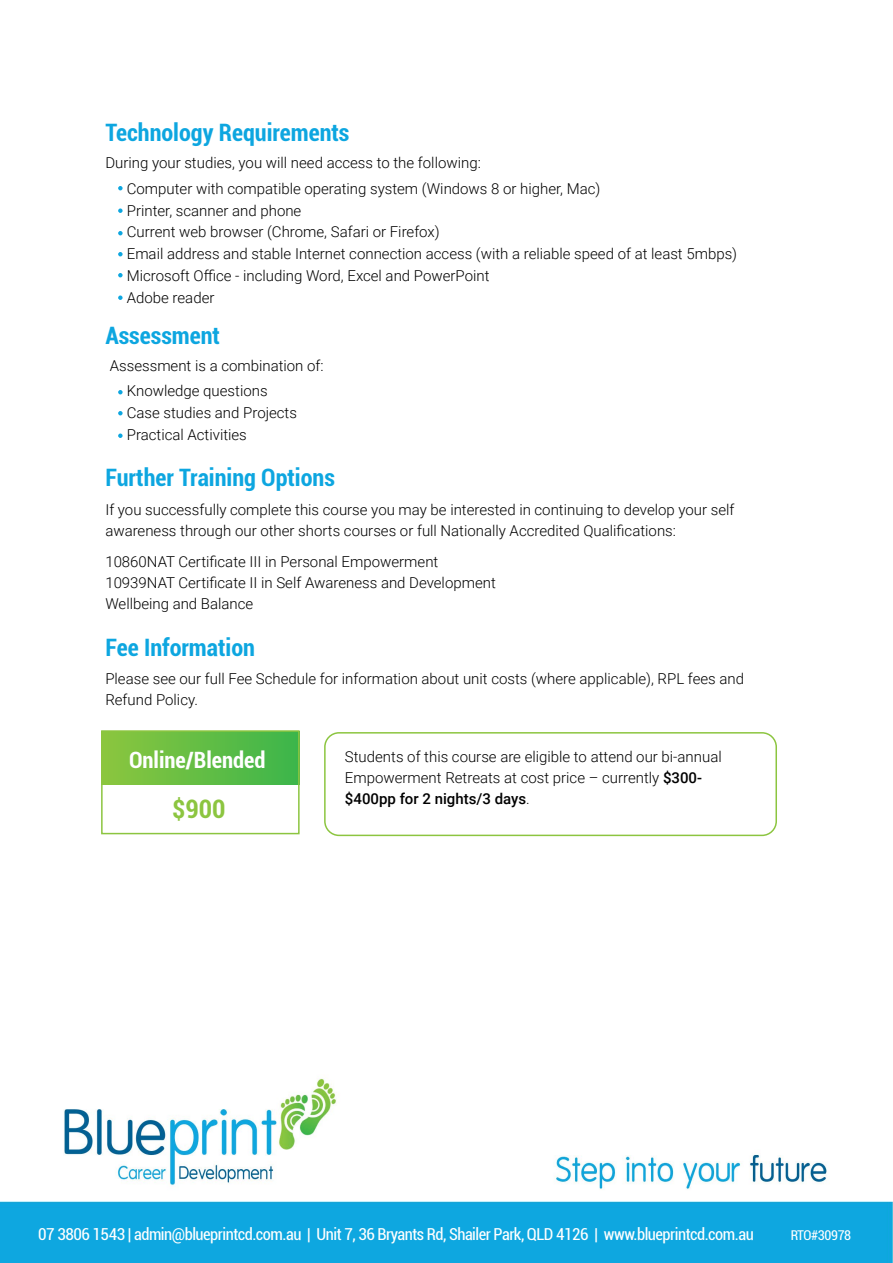
<style>
.page{position:relative;width:893px;height:1263px;background:#fff}
.page>*{position:absolute;margin:0;border:0;box-sizing:border-box;transform-origin:0 0}
.t1{font:700 condensed 25.5px "Roboto";color:#8cc540}
.t2{font:700 condensed 24px "Roboto";color:#0da6e0}
.t3{font:700 condensed 22.5px "Roboto";color:#fff}
.t4{font:condensed 16.5px "Roboto";letter-spacing:-.03em;color:#fff}
.t5{font:300 15px/21px "Roboto";color:#000}
.t6{font:condensed 13.5px "Roboto";letter-spacing:-.03em;color:#fff}
.s1{font-weight:500}
</style>
<div class="page">
<img style="left:0;top:1078px;width:893px;height:185px">
<svg style="left:118px;top:186px;width:5px;height:4px"></svg>
<svg style="left:118px;top:208px;width:5px;height:5px"></svg>
<svg style="left:118px;top:231px;width:5px;height:4px"></svg>
<svg style="left:118px;top:252px;width:5px;height:4px"></svg>
<svg style="left:118px;top:273px;width:5px;height:4px"></svg>
<svg style="left:118px;top:295px;width:5px;height:5px"></svg>
<svg style="left:118px;top:390px;width:5px;height:4px"></svg>
<svg style="left:118px;top:411px;width:5px;height:4px"></svg>
<svg style="left:118px;top:433px;width:5px;height:5px"></svg>
<div style="left:101px;top:731px;width:199px;height:53px;background:linear-gradient(to right,#8cc63e,#3bb54b)"></div>
<div style="left:101px;top:730px;width:199px;height:104px;border:2px solid #8cc540"></div>
<div style="left:324px;top:732px;width:453px;height:104px;border:2px solid #8cc540;border-radius:14px"></div>
<h2 class="t2" style="left:105px;top:116px;width:246px">Technology Requirements</h2>
<p class="t5" style="left:127px;top:149px;width:475px;line-height:25.8px;text-indent:-21px">During your studies, you will need access to the following:<br>Computer with compatible operating system (Windows 8 or higher, Mac)</p>
<p class="t5" style="left:127px;top:199px;width:612px;line-height:21.8px">Printer, scanner and phone<br>Current web browser (Chrome, Safari or Firefox)<br>Email address and stable Internet connection access (with a reliable speed of at least 5mbps)<br>Microsoft Office - including Word, Excel and PowerPoint<br>Adobe reader</p>
<h2 class="t2" style="left:105px;top:318px;width:116px">Assessment</h2>
<p class="t5" style="left:127px;top:352px;width:198px;line-height:25.8px;text-indent:-17px">Assessment is a combination of:<br>Knowledge questions</p>
<p class="t5" style="left:127px;top:401px;width:172px;line-height:21.8px">Case studies and Projects<br>Practical Activities</p>
<h2 class="t2" style="left:105px;top:461px;width:231px">Further Training Options</h2>
<p class="t5" style="left:105px;top:498px;width:631px">If you successfully complete this course you may be interested in continuing to develop your self awareness through our other shorts courses or full Nationally Accredited Qualifications:</p>
<p class="t5" style="left:105px;top:551px;width:392px">10860NAT Certificate III in Personal Empowerment<br>10939NAT Certificate II in Self Awareness and Development<br>Wellbeing and Balance</p>
<h2 class="t2" style="left:105px;top:630px;width:151px">Fee Information</h2>
<p class="t5" style="left:105px;top:668px;width:640px">Please see our full Fee Schedule for information about unit costs (where applicable), RPL fees and<br>Refund Policy.</p>
<h3 class="t3" style="left:129px;top:744px;width:138px">Online/Blended</h3>
<h1 class="t1" style="left:172px;top:791px;width:55px">$900</h1>
<p class="t5" style="left:345px;top:745px;width:378px">Students of this course are eligible to attend our bi-annual<br>Empowerment Retreats at cost price – currently <span class="s1">$300- $400pp for 2 nights/3 days</span>.</p>
<p class="t4" style="left:38px;top:1223px;width:717px">07 3806 1543 | admin@blueprintcd.com.au | Unit 7, 36 Bryants Rd, Shailer Park, QLD 4126 | www.blueprintcd.com.au</p>
<p class="t6" style="left:791px;top:1226px;width:62px">RTO#30978</p>
</div>
